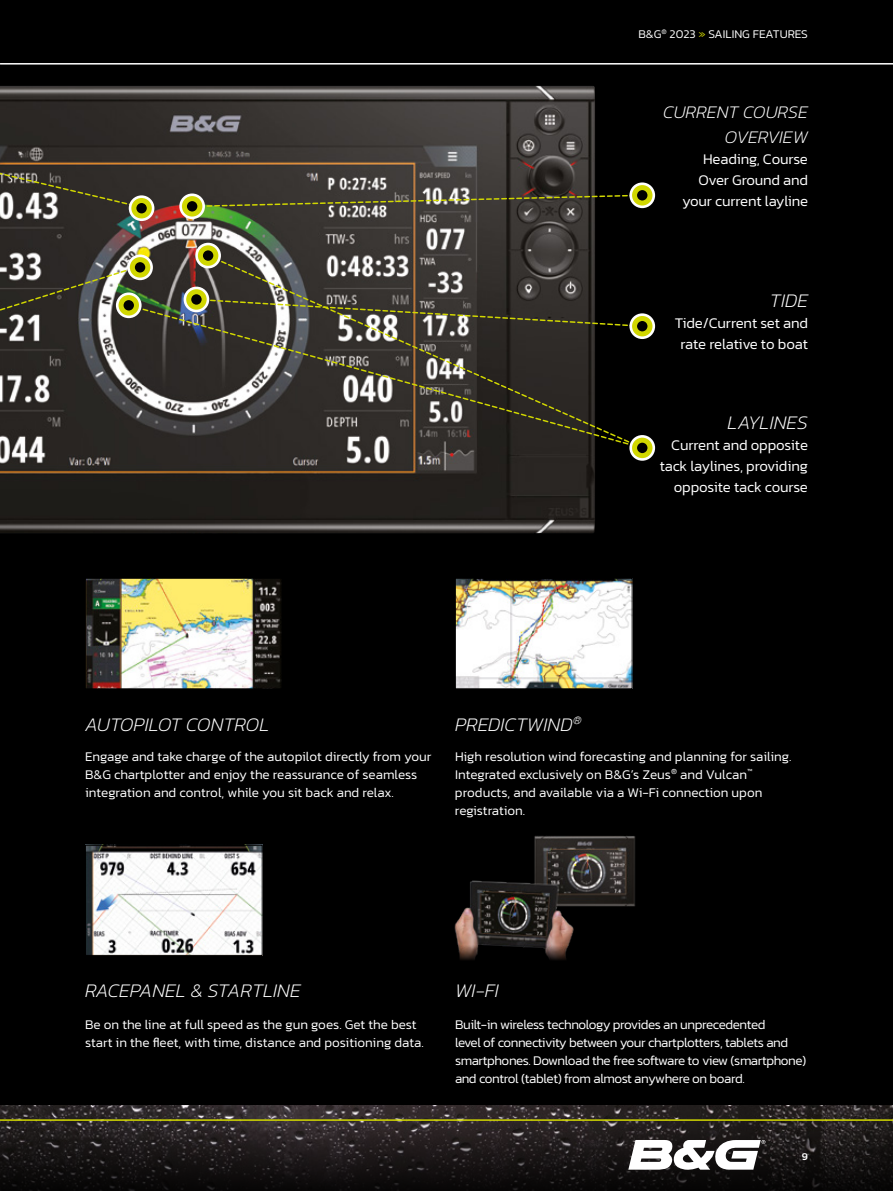
<style>
.page{position:relative;width:893px;height:1191px;background:#000}
.page>*{position:absolute;margin:0;border:0;box-sizing:border-box;transform-origin:0 0}
.t1{font:italic 200 19.5px "Kanit";color:#fff}
.t2{font:italic 200 18px/25.5px "Kanit";color:#fff;text-align:right}
.t3{font:300 15px/21px "Kanit";letter-spacing:-.01em;color:#fff;text-align:right}
.t4{font:300 13.5px/18px "Kanit";letter-spacing:-.015em;color:#fff}
.t5{font:300 12px "Kanit";color:#fff}
.t6{font:500 10.5px "Kanit";color:#fff}
.s1{color:#d1d700}
</style>
<div class="page">
<img style="left:457px;top:580px;width:173px;height:107px">
<div style="left:455px;top:578px;width:177px;height:111px;border:1px solid #000"></div>
<img style="left:87px;top:846px;width:174px;height:107px">
<div style="left:85px;top:844px;width:178px;height:111px;border:1px solid #000"></div>
<img style="left:87px;top:580px;width:193px;height:107px">
<div style="left:85px;top:578px;width:197px;height:111px;border:1px solid #000"></div>
<img style="left:454px;top:835px;width:182px;height:125px">
<img style="left:0;top:86px;width:595px;height:447px">
<svg style="left:0;top:136px;width:143px;height:73px;background:#403a32"></svg>
<svg style="left:127px;top:303px;width:79px;height:147px;background:#464543"></svg>
<svg style="left:198px;top:194px;width:440px;height:14px;background:#4b4834"></svg>
<svg style="left:0;top:264px;width:142px;height:94px;background:#4f4e49"></svg>
<svg style="left:631px;top:315px;width:23px;height:23px"></svg>
<div style="left:629px;top:313px;width:26px;height:26px;border:3px solid #fff;border-radius:50%"></div>
<div style="left:636px;top:320px;width:12px;height:12px;background:#000;border-radius:50%"></div>
<div style="left:635px;top:319px;width:14px;height:14px;border:2px solid #d1d700;border-radius:50%"></div>
<svg style="left:631px;top:184px;width:23px;height:23px"></svg>
<div style="left:629px;top:182px;width:26px;height:26px;border:3px solid #fff;border-radius:50%"></div>
<div style="left:636px;top:189px;width:12px;height:12px;background:#000;border-radius:50%"></div>
<div style="left:635px;top:188px;width:14px;height:15px;border:2px solid #d1d700;border-radius:50%"></div>
<svg style="left:129px;top:256px;width:23px;height:23px"></svg>
<div style="left:127px;top:254px;width:26px;height:26px;border:3px solid #fff;border-radius:50%"></div>
<div style="left:134px;top:261px;width:12px;height:12px;background:#000;border-radius:50%"></div>
<div style="left:133px;top:260px;width:14px;height:15px;border:2px solid #d1d700;border-radius:50%"></div>
<svg style="left:117px;top:294px;width:23px;height:23px"></svg>
<div style="left:116px;top:292px;width:26px;height:26px;border:3px solid #fff;border-radius:50%"></div>
<div style="left:122px;top:299px;width:13px;height:12px;background:#000;border-radius:50%"></div>
<div style="left:121px;top:298px;width:15px;height:14px;border:2px solid #d1d700;border-radius:50%"></div>
<svg style="left:181px;top:195px;width:23px;height:23px"></svg>
<div style="left:179px;top:193px;width:26px;height:26px;border:3px solid #fff;border-radius:50%"></div>
<div style="left:186px;top:200px;width:12px;height:12px;background:#000;border-radius:50%"></div>
<div style="left:185px;top:199px;width:14px;height:15px;border:2px solid #d1d700;border-radius:50%"></div>
<svg style="left:130px;top:197px;width:23px;height:23px"></svg>
<div style="left:129px;top:195px;width:25px;height:26px;border:3px solid #fff;border-radius:50%"></div>
<div style="left:135px;top:202px;width:13px;height:12px;background:#000;border-radius:50%"></div>
<div style="left:134px;top:201px;width:15px;height:14px;border:2px solid #d1d700;border-radius:50%"></div>
<svg style="left:185px;top:288px;width:23px;height:23px"></svg>
<div style="left:184px;top:287px;width:25px;height:25px;border:3px solid #fff;border-radius:50%"></div>
<div style="left:190px;top:293px;width:13px;height:13px;background:#000;border-radius:50%"></div>
<div style="left:189px;top:292px;width:15px;height:15px;border:2px solid #d1d700;border-radius:50%"></div>
<svg style="left:206px;top:254px;width:438px;height:196px;background:#403d37"></svg>
<svg style="left:197px;top:244px;width:23px;height:23px"></svg>
<div style="left:195px;top:243px;width:26px;height:25px;border:3px solid #fff;border-radius:50%"></div>
<div style="left:202px;top:249px;width:12px;height:13px;background:#000;border-radius:50%"></div>
<div style="left:201px;top:248px;width:14px;height:15px;border:2px solid #d1d700;border-radius:50%"></div>
<svg style="left:631px;top:436px;width:23px;height:23px"></svg>
<div style="left:629px;top:435px;width:26px;height:26px;border:3px solid #fff;border-radius:50%"></div>
<div style="left:636px;top:441px;width:12px;height:13px;background:#000;border-radius:50%"></div>
<div style="left:635px;top:440px;width:14px;height:15px;border:2px solid #d1d700;border-radius:50%"></div>
<img style="left:1px;top:1106px;width:892px;height:85px">
<hr style="left:0;top:1119px;width:893px;height:1px;background:#d1d700">
<svg style="left:628px;top:1139px;width:137px;height:31px;background:#abaaaa"></svg>
<hr style="left:0;top:63px;width:893px;height:2px;background:#fff">
<hr style="left:0;top:1106px;width:1px;height:85px;background:#000">
<p class="t5" style="left:638px;top:25px;width:171px">B&amp;G<sup>®</sup> 2023 <span class="s1">»</span> SAILING FEATURES</p>
<h2 class="t2" style="left:663px;top:99px;width:146px">CURRENT COURSE<br>OVERVIEW</h2>
<p class="t3" style="left:682px;top:148px;width:127px">Heading, Course<br>Over Ground and your current layline</p>
<h1 class="t1" style="left:770px;top:287px;width:40px">TIDE</h1>
<p class="t3" style="left:675px;top:312px;width:135px;text-align:center">Tide/Current set and rate relative to boat</p>
<h1 class="t1" style="left:727px;top:409px;width:82px">LAYLINES</h1>
<p class="t3" style="left:660px;top:434px;width:150px">Current and opposite tack laylines, providing opposite tack course</p>
<h1 class="t1" style="left:85px;top:711px;width:186px">AUTOPILOT CONTROL</h1>
<p class="t4" style="left:85px;top:747px;width:348px">Engage and take charge of the autopilot directly from your<br>B&amp;G chartplotter and enjoy the reassurance of seamless integration and control, while you sit back and relax.</p>
<h1 class="t1" style="left:455px;top:711px;width:128px">PREDICTWIND<sup>®</sup></h1>
<p class="t4" style="left:455px;top:747px;width:338px">High resolution wind forecasting and planning for sailing.<br>Integrated exclusively on B&amp;G’s Zeus<sup>®</sup> and Vulcan<sup>™ </sup>products, and available via a Wi-Fi connection upon registration.</p>
<h1 class="t1" style="left:85px;top:977px;width:217px">RACEPANEL &amp; STARTLINE</h1>
<p class="t4" style="left:85px;top:1015px;width:340px">Be on the line at full speed as the gun goes. Get the best start in the fleet, with time, distance and positioning data.</p>
<h1 class="t1" style="left:455px;top:977px;width:45px">WI-FI</h1>
<p class="t4" style="left:455px;top:1015px;width:353px">Built-in wireless technology provides an unprecedented<br>level of connectivity between your chartplotters, tablets and smartphones. Download the free software to view (smartphone) and control (tablet) from almost anywhere on board.</p>
<p class="t6" style="left:802px;top:1148px;width:8px">9</p>
</div>
